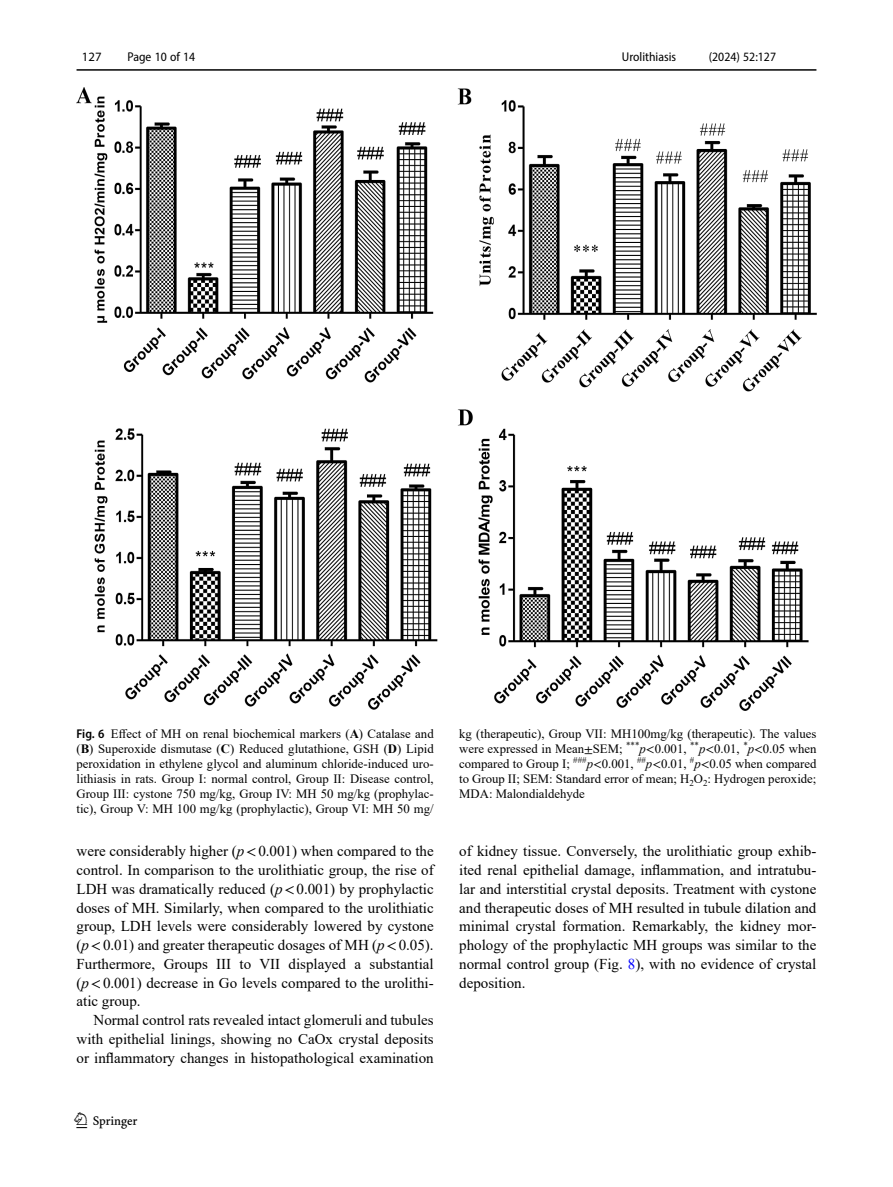
<style>
.page{position:relative;width:893px;height:1187px;background:#fff}
.page>*{position:absolute;margin:0;border:0;box-sizing:border-box;transform-origin:0 0}
.t1{font:22.5px "Springnew";color:#000}
.Body_Text_Indent{font:15px/18.8px "Times New Roman";color:#000;text-align:justify}
.Figure_Caption{font:12.75px/15px "Times New Roman";color:#000;text-align:justify}
.t2{font:semi-condensed 12.75px "Myriad Pro";color:#000}
.t3{font:12.75px "Myriad Pro";color:#000}
.s1{font-family:"Myriad Pro";font-weight:600;font-stretch:semi-condensed}
.s2{font-weight:700}
.s3{font-family:"STIX"}
.s4{font-style:italic}
.s5{color:#00f}
</style>
<div class="page">
<hr style="left:77px;top:69px;width:739px;height:2px;background:#000">
<img style="left:77px;top:87px;width:739px;height:624px">
<p class="t3" style="left:82px;top:48px;width:21px">127</p>
<p class="t2" style="left:127px;top:49px;width:69px">Page 10 of 14</p>
<p class="t2" style="left:622px;top:49px;width:56px">Urolithiasis</p>
<p class="t2" style="left:709px;top:49px;width:69px">(2024) 52:127</p>
<p class="Figure_Caption" style="left:77px;top:725px;width:359px"><span class="s1">Fig. 6</span> Effect of MH on renal biochemical markers (<span class="s2">A</span>) Catalase and (<span class="s2">B</span>) Superoxide dismutase (<span class="s2">C</span>) Reduced glutathione, GSH (<span class="s2">D</span>) Lipid peroxidation in ethylene glycol and aluminum chloride-induced uro&shy;lithiasis in rats. Group I: normal control, Group II: Disease control, Group III: cystone 750 mg/kg, Group IV: MH 50 mg/kg (prophylac&shy;tic), Group V: MH 100 mg/kg (prophylactic), Group VI: MH 50 mg/</p>
<p class="Figure_Caption" style="left:459px;top:725px;width:359px">kg (therapeutic), Group VII: MH100mg/kg (therapeutic). The values were expressed in Mean<span class="s3">±</span>SEM; <sup>***</sup><span class="s4">p</span><span class="s3">&lt;</span>0.001, <sup>**</sup><span class="s4">p</span><span class="s3">&lt;</span>0.01, <sup>*</sup><span class="s4">p</span><span class="s3">&lt;</span>0.05 when compared to Group I; <sup>###</sup><span class="s4">p</span><span class="s3">&lt;</span>0.001, <sup>##</sup><span class="s4">p</span><span class="s3">&lt;</span>0.01, <sup>#</sup><span class="s4">p</span><span class="s3">&lt;</span>0.05 when compared to Group II; SEM: Standard error of mean; H<sub>2</sub>O<sub>2</sub>: Hydrogen peroxide; MDA: Malondialdehyde</p>
<p class="Body_Text_Indent" style="left:77px;top:841px;width:359px">were considerably higher (<span class="s4">p</span><span class="s3">&lt;</span>0.001) when compared to the control. In comparison to the urolithiatic group, the rise of LDH was dramatically reduced (<span class="s4">p</span><span class="s3">&lt;</span>0.001) by prophylactic doses of MH. Similarly, when compared to the urolithiatic group, LDH levels were considerably lowered by cystone (<span class="s4">p</span><span class="s3">&lt;</span>0.01) and greater therapeutic dosages of MH (<span class="s4">p</span><span class="s3">&lt;</span>0.05).<br>Furthermore, Groups III to VII displayed a substantial (<span class="s4">p</span><span class="s3">&lt;</span>0.001) decrease in Go levels compared to the urolithi&shy;atic group.</p>
<p class="Body_Text_Indent" style="left:77px;top:1010px;width:359px;text-indent:17px">Normal control rats revealed intact glomeruli and tubules with epithelial linings, showing no CaOx crystal deposits or inflammatory changes in histopathological examination</p>
<h1 class="t1" style="left:77px;top:1107px;width:63px">1 3</h1>
<p class="Body_Text_Indent" style="left:459px;top:841px;width:359px">of kidney tissue. Conversely, the urolithiatic group exhib&shy;ited renal epithelial damage, inflammation, and intratubu&shy;lar and interstitial crystal deposits. Treatment with cystone and therapeutic doses of MH resulted in tubule dilation and minimal crystal formation. Remarkably, the kidney mor&shy;phology of the prophylactic MH groups was similar to the normal control group (Fig. <span class="s5">8</span>), with no evidence of crystal deposition.</p>
</div>
